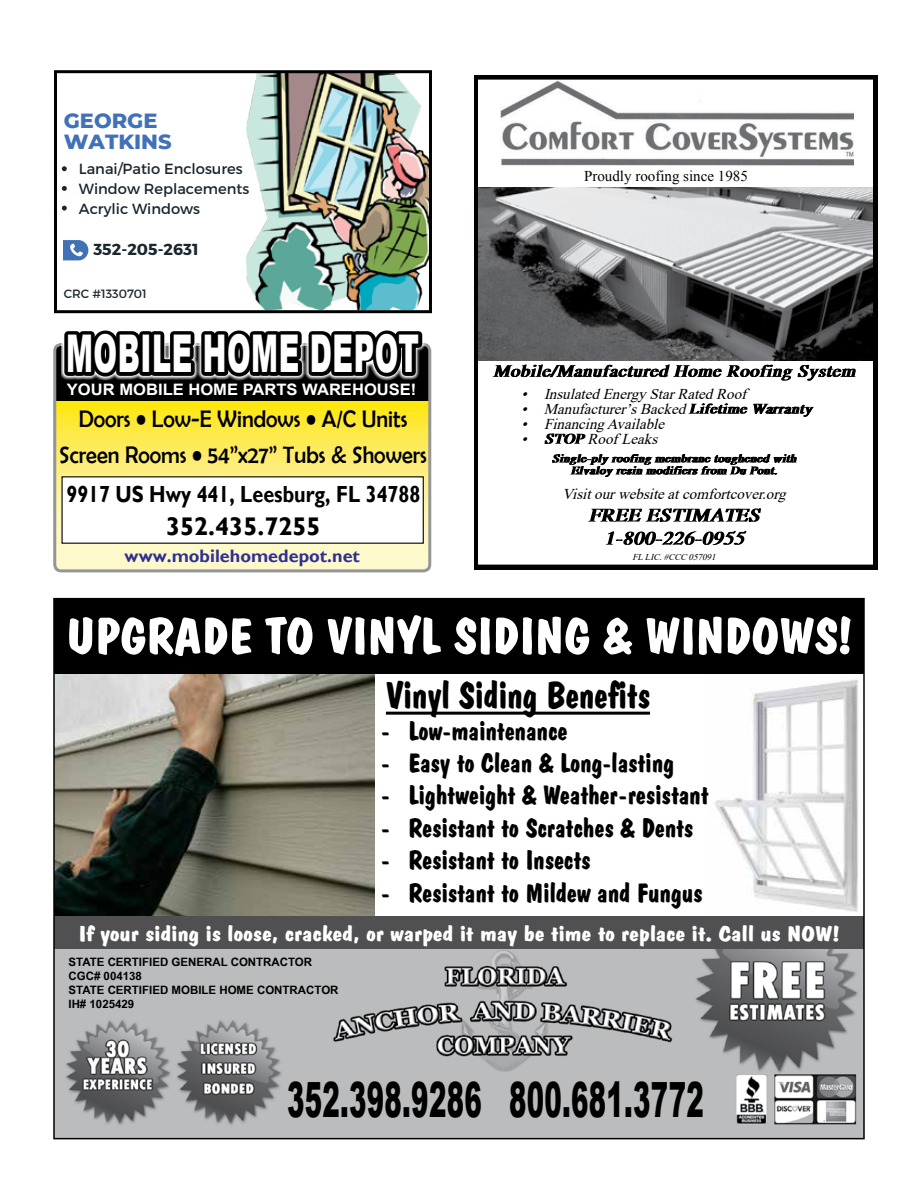
<style>
.page{position:relative;width:918px;height:1188px;background:#fff}
.page>*{position:absolute;margin:0;border:0;box-sizing:border-box;transform-origin:0 0}
.t1{font:900 52.05px "Arial";letter-spacing:.02em;color:#fff;scale:.55 1}
.t2{font:50.85px "Dom Bold BT";color:#fff;scale:1.05 1}
.t3{font:900 48.6px "Arial";letter-spacing:.01em;color:#000;scale:.54 1}
.t4{font:37.95px "Dom Bold BT";color:#000;scale:.96 1}
.t5{font:27px "Dom Bold BT";color:#000}
.t6{font:700 25.5px "Gill Sans";color:#010101}
.t7{font:24px/36px "Berlin Sans FB";color:#000;text-align:center;scale:.93 1}
.t8{font:700 23.25px "Gill Sans";color:#010101;scale:.85 1}
.t9{font:21.6px "Dom Bold BT";color:#fff;scale:1.22 1}
.t10{font:800 21px/20.7px "Montserrat";color:#4172b8}
.t11{font:700 18px "Gill Sans";color:#2e3092}
.t12{font:700 15.9px "Montserrat";color:#1a272e}
.t13{font:700 15.75px "Arial";color:#fff;scale:1.05 1}
.t14{font:italic 15px/15px "Times New Roman";color:#000}
.t15{font:15px "Times New Roman";color:#000}
.t16{font:14.7px/19.6px "Montserrat";color:#1a272e}
.t17{font:12px "Montserrat";color:#1a272e}
.t18{font:700 11.55px/13.8px "Arial Narrow";color:#000;scale:1.22 1}
.t19{font:italic 9px "Times New Roman";color:#000}
</style>
<div class="page">
<svg style="left:54px;top:70px;width:378px;height:243px"></svg>
<svg style="left:53px;top:343px;width:378px;height:229px"></svg>
<svg style="left:61px;top:330px;width:365px;height:81px;background:#353217"></svg>
<img style="left:706px;top:673px;width:156px;height:244px">
<img style="left:56px;top:673px;width:319px;height:244px">
<img style="left:56px;top:949px;width:806px;height:177px">
<div style="left:54px;top:599px;width:810px;height:74px;background:#000"></div>
<div style="left:54px;top:949px;width:291px;height:64px;background:#babcbe"></div>
<div style="left:54px;top:917px;width:810px;height:32px;background:#505052"></div>
<hr style="left:386px;top:712px;width:264px;height:3px;background:#000">
<div style="left:54px;top:1126px;width:810px;height:13px;background:#babcbe"></div>
<div style="left:283px;top:1074px;width:447px;height:65px;background:#babcbe"></div>
<svg style="left:474px;top:76px;width:404px;height:493px"></svg>
<p class="t10" style="left:64px;top:109px;width:109px">GEORGE<br>WATKINS</p>
<p class="t16" style="left:79px;top:159px;width:172px">Lanai/Patio Enclosures<br>Window Replacements<br>Acrylic Windows</p>
<p class="t12" style="left:93px;top:240px;width:107px">352-205-2631</p>
<p class="t17" style="left:64px;top:286px;width:85px">CRC #1330701</p>
<h1 class="t1" style="left:66px;top:316px;width:643px">MOBILE HOME DEPOT</h1>
<p class="t13" style="left:67px;top:379px;width:334px">YOUR MOBILE HOME PARTS WAREHOUSE!</p>
<p class="t7" style="left:59px;top:401px;width:397px">Doors • Low-E Windows • A/C Units<br>Screen Rooms • 54”x27” Tubs &amp; Showers</p>
<p class="t8" style="left:66px;top:480px;width:418px">9917 US Hwy 441, Leesburg, FL 34788</p>
<p class="t6" style="left:166px;top:511px;width:156px">352.435.7255</p>
<p class="t11" style="left:125px;top:545px;width:237px">www.mobilehomedepot.net</p>
<p class="t15" style="left:584px;top:166px;width:165px">Proudly roofing since 1985</p>
<p class="t14" style="left:522px;top:386px;width:226px">• InsulatedEnergyStarRatedRoof</p>
<p class="t14" style="left:521px;top:401px;width:170px">• Manufacturer’sBacked</p>
<p class="t14" style="left:521px;top:416px;width:149px">• FinancingAvailable •</p>
<p class="t14" style="left:588px;top:431px;width:76px">Roof Leaks</p>
<p class="t14" style="left:562px;top:486px;width:230px">Visitourwebsiteatcomfortcover.org</p>
<p class="t19" style="left:632px;top:550px;width:88px">FLLIC.#CCC 057091</p>
<h2 class="t2" style="left:66px;top:605px;width:751px">UPGRADE TO VINYL SIDING &amp; WINDOWS!</h2>
<h3 class="t4" style="left:386px;top:672px;width:277px">Vinyl Siding Benefits</h3>
<p class="t5" style="left:381px;top:714px;width:188px">- Low-maintenance</p>
<p class="t5" style="left:381px;top:746px;width:295px">- Easy to Clean &amp; Long-lasting</p>
<p class="t5" style="left:381px;top:779px;width:329px">- Lightweight &amp; Weather-resistant</p>
<p class="t5" style="left:381px;top:811px;width:314px">- Resistant to Scratches &amp; Dents</p>
<p class="t5" style="left:381px;top:844px;width:211px">- Resistant to Insects</p>
<p class="t5" style="left:381px;top:876px;width:323px">- Resistant to Mildew and Fungus</p>
<p class="t9" style="left:78px;top:921px;width:625px">If your siding is loose, cracked, or warped it may be time to replace it. Call us NOW!</p>
<p class="t18" style="left:69px;top:955px;width:223px">STATE CERTIFIED GENERAL CONTRACTOR<br>CGC# 004138<br>STATE CERTIFIED MOBILE HOME CONTRACTOR<br>IH# 1025429</p>
<h3 class="t3" style="left:287px;top:1065px;width:773px">352.398.9286 800.681.3772</h3>
</div>
